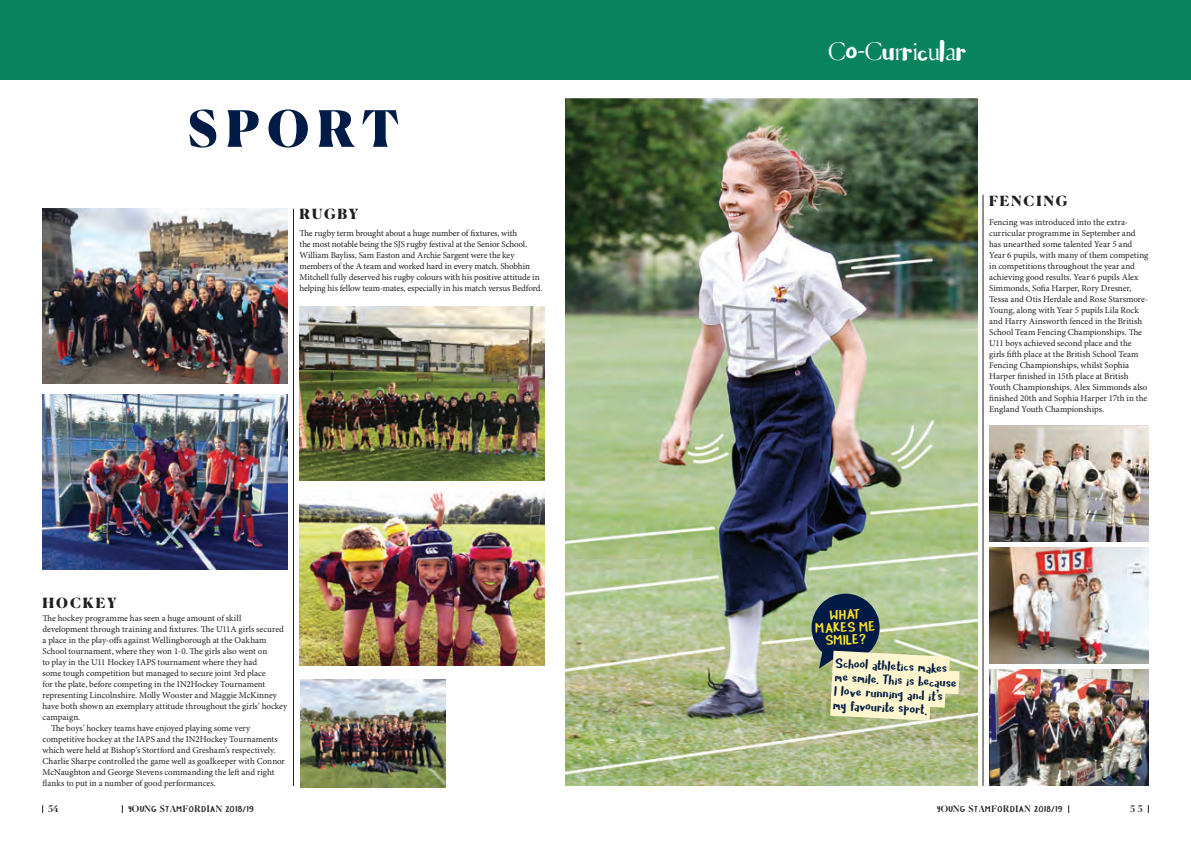
<style>
.page{position:relative;width:1191px;height:842px;background:#fff}
.page>*{position:absolute;margin:0;border:0;box-sizing:border-box;transform-origin:0 0}
.t1{font:900 50px "Canela";letter-spacing:.15em;color:#001b45}
.t2{font:300 24px "Canela";color:#fff}
.t3{font:14.1px/12.6px "Cavorting";color:#fade2c;text-align:center}
.t4{font:14px/14px "Cavorting";color:#001b45}
.t5{font:900 14px "Canela";letter-spacing:.135em;color:#231f20}
.t6{font:9px/11px "Minion Pro";letter-spacing:-.005em;color:#231f20}
.t7{font:500 9px "Canela";color:#231f20}
.t8{font:8.5px "Cavorting";letter-spacing:.075em;color:#231f20}
.s1{font-family:"Cavorting";font-weight:400;font-size:31px}
.s2{font-family:"Cavorting";font-weight:400}
.s3{font-family:"Canela";font-weight:500;font-size:9px}
</style>
<div class="page">
<img style="left:299px;top:306px;width:245px;height:174px">
<img style="left:989px;top:425px;width:159px;height:117px">
<img style="left:989px;top:547px;width:159px;height:117px">
<img style="left:989px;top:669px;width:159px;height:117px">
<img style="left:43px;top:209px;width:244px;height:174px">
<img style="left:43px;top:395px;width:244px;height:174px">
<img style="left:299px;top:491px;width:245px;height:174px">
<img style="left:301px;top:679px;width:144px;height:109px">
<div style="left:0;top:0;width:1191px;height:79px;background:#08835d"></div>
<img style="left:566px;top:98px;width:411px;height:688px">
<hr style="left:293px;top:209px;width:1px;height:577px;background:#231f20">
<hr style="left:982px;top:195px;width:1px;height:591px;background:#231f20">
<div style="left:811px;top:594px;width:68px;height:68px;background:#001b45;border-radius:50%"></div>
<svg style="left:806px;top:638px;width:177px;height:95px;background:#c9cda5"></svg>
<h1 class="t1" style="left:188px;top:89px;width:213px">SPORT</h1>
<h3 class="t5" style="left:300px;top:203px;width:60px">RUGBY</h3>
<p class="t6" style="left:299px;top:228px;width:245px">The rugby term brought about a huge number of fixtures, with<br>the most notable being the SJS rugby festival at the Senior School.<br>William Bayliss, Sam Easton and Archie Sargent were the key members of the A team and worked hard in every match. Shobhin Mitchell fully deserved his rugby colours with his positive attitude in helping his fellow team-mates, especially in his match versus Bedford.</p>
<h3 class="t5" style="left:43px;top:592px;width:76px">HOCKEY</h3>
<p class="t6" style="left:43px;top:613px;width:200px">The hockey programme has seen a huge amount of skill</p>
<p class="t6" style="left:43px;top:624px;width:243px">development through training and fixtures. The U11A girls secured</p>
<p class="t6" style="left:43px;top:635px;width:226px">a place in the play-offs against Wellingborough at the Oakham</p>
<p class="t6" style="left:43px;top:646px;width:226px">School tournament, where they won 1-0. The girls also went on</p>
<p class="t6" style="left:43px;top:657px;width:216px">to play in the U11 Hockey IAPS tournament where they had</p>
<p class="t6" style="left:43px;top:668px;width:225px">some tough competition but managed to secure joint 3rd place</p>
<p class="t6" style="left:43px;top:679px;width:224px">for the plate, before competing in the IN2Hockey Tournament</p>
<p class="t6" style="left:43px;top:690px;width:236px">representing Lincolnshire. Molly Wooster and Maggie McKinney</p>
<p class="t6" style="left:43px;top:701px;width:246px">have both shown an exemplary attitude throughout the girls’ hockey</p>
<p class="t6" style="left:43px;top:712px;width:39px">campaign.</p>
<p class="t6" style="left:51px;top:723px;width:201px">The boys’ hockey teams have enjoyed playing some very</p>
<p class="t6" style="left:43px;top:734px;width:237px">competitive hockey at the IAPS and the IN2Hockey Tournaments</p>
<p class="t6" style="left:43px;top:745px;width:235px">which were held at Bishop’s Stortford and Gresham’s respectively.</p>
<p class="t6" style="left:43px;top:756px;width:244px">Charlie Sharpe controlled the game well as goalkeeper with Connor</p>
<p class="t6" style="left:43px;top:767px;width:234px">McNaughton and George Stevens commanding the left and right</p>
<p class="t6" style="left:43px;top:778px;width:175px">flanks to put in a number of good performances.</p>
<h2 class="t2" style="left:828px;top:32px;width:140px">C<span class="s1">o</span><span class="s2">-</span>C<span class="s1">u</span>r<span class="s1">r</span>i<span class="s1">c</span>u<span class="s1">l</span>a<span class="s1">r</span></h2>
<h3 class="t5" style="left:989px;top:190px;width:79px">FENCING</h3>
<p class="t6" style="left:989px;top:217px;width:161px">Fencing was introduced into the extra&shy;curricular programme in September and has unearthed some talented Year 5 and Year 6 pupils, with many of them competing in competitions throughout the year and achieving good results. Year 6 pupils Alex Simmonds, Sofia Harper, Rory Dresner, Tessa and Otis Herdale and Rose Starsmore-Young, along with Year 5 pupils Lila Rock and Harry Ainsworth fenced in the British School Team Fencing Championships. The U11 boys achieved second place and the girls fifth place at the British School Team Fencing Championships, whilst Sophia Harper finished in 15th place at British Youth Championships. Alex Simmonds also finished 20th and Sophia Harper 17th in the England Youth Championships.</p>
<h3 class="t3" style="left:815px;top:609px;width:61px;rotate:-2deg">WHAT<br>MAKES ME<br>SMILE?</h3>
<h3 class="t4" style="left:836px;top:656px;width:123px;rotate:3deg">School athletics makes me smile. This is because<br>I love running and it’s my favourite sport.</h3>
<p class="t7" style="left:48px;top:802px;width:12px">54</p>
<p class="t8" style="left:128px;top:804px;width:127px">Y<span class="s3">O</span>U<span class="s3">N</span>G <span class="s3">S</span>T<span class="s3">A</span>M<span class="s3">F</span>O<span class="s3">R</span>D<span class="s3">I</span>A<span class="s3">N</span> 2018/19</p>
<p class="t8" style="left:937px;top:804px;width:127px">Y<span class="s3">O</span>U<span class="s3">N</span>G <span class="s3">S</span>T<span class="s3">A</span>M<span class="s3">F</span>O<span class="s3">R</span>D<span class="s3">I</span>A<span class="s3">N</span> 2018/19</p>
<p class="t7" style="left:1130px;top:802px;width:14px">5 5</p>
</div>
